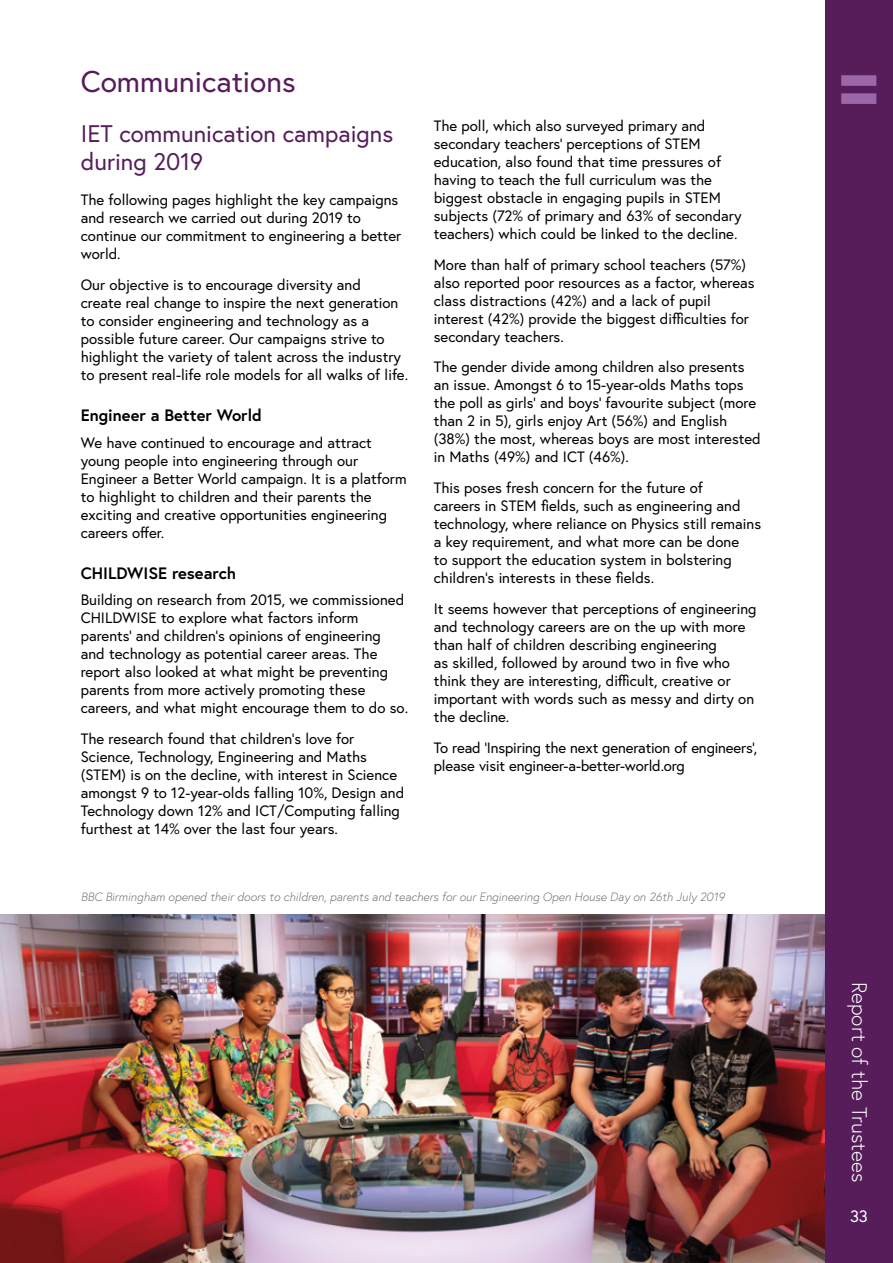
<style>
.page{position:relative;width:893px;height:1263px;background:#fff}
.page>*{position:absolute;margin:0;border:0;box-sizing:border-box;transform-origin:0 0}
.t1{font:30px "Europa";color:#561d5a}
.t2{font:24px/28.8px "Europa";color:#561d5a}
.t3{font:300 21px "Europa";color:#fff}
.t4{font:700 16.5px "Europa";color:#000}
.t5{font:16.5px "Europa";color:#fff}
.t6{font:15px/18px "Europa";color:#000}
.t7{font:italic 300 12px "Europa";color:#706f6f}
</style>
<div class="page">
<div style="left:825px;top:0;width:68px;height:1263px;background:#561d5a"></div>
<svg style="left:841px;top:75px;width:35px;height:29px"></svg>
<img style="left:0;top:915px;width:825px;height:348px">
<h1 class="t1" style="left:81px;top:62px;width:216px">Communications</h1>
<h2 class="t2" style="left:81px;top:118px;width:314px">IET communication campaigns during 2019</h2>
<p class="t6" style="left:81px;top:191px;width:322px">The following pages highlight the key campaigns and research we carried out during 2019 to continue our commitment to engineering a better world.</p>
<p class="t6" style="left:81px;top:276px;width:329px">Our objective is to encourage diversity and<br>create real change to inspire the next generation to consider engineering and technology as a possible future career. Our campaigns strive to highlight the variety of talent across the industry to present real-life role models for all walks of life.</p>
<p class="t4" style="left:81px;top:404px;width:183px">Engineer a Better World</p>
<p class="t6" style="left:81px;top:433px;width:327px">We have continued to encourage and attract young people into engineering through our Engineer a Better World campaign. It is a platform to highlight to children and their parents the exciting and creative opportunities engineering careers offer.</p>
<p class="t4" style="left:81px;top:562px;width:157px">CHILDWISE research</p>
<p class="t6" style="left:81px;top:591px;width:329px">Building on research from 2015, we commissioned CHILDWISE to explore what factors inform parents’ and children’s opinions of engineering and technology as potential career areas. The report also looked at what might be preventing parents from more actively promoting these careers, and what might encourage them to do so.</p>
<p class="t6" style="left:81px;top:729px;width:325px">The research found that children’s love for Science, Technology, Engineering and Maths (STEM) is on the decline, with interest in Science amongst 9 to 12-year-olds falling 10%, Design and Technology down 12% and ICT/Computing falling furthest at 14% over the last four years.</p>
<p class="t6" style="left:434px;top:116px;width:309px">The poll, which also surveyed primary and secondary teachers’ perceptions of STEM education, also found that time pressures of having to teach the full curriculum was the biggest obstacle in engaging pupils in STEM subjects (72% of primary and 63% of secondary teachers) which could be linked to the decline.</p>
<p class="t6" style="left:434px;top:255px;width:322px">More than half of primary school teachers (57%) also reported poor resources as a factor, whereas class distractions (42%) and a lack of pupil interest (42%) provide the biggest difficulties for secondary teachers.</p>
<p class="t6" style="left:434px;top:358px;width:329px">The gender divide among children also presents an issue. Amongst 6 to 15-year-olds Maths tops the poll as girls’ and boys’ favourite subject (more than 2 in 5), girls enjoy Art (56%) and English (38%) the most, whereas boys are most interested in Maths (49%) and ICT (46%).</p>
<p class="t6" style="left:434px;top:478px;width:329px">This poses fresh concern for the future of<br>careers in STEM fields, such as engineering and technology, where reliance on Physics still remains a key requirement, and what more can be done<br>to support the education system in bolstering children’s interests in these fields.</p>
<p class="t6" style="left:434px;top:599px;width:324px">It seems however that perceptions of engineering and technology careers are on the up with more than half of children describing engineering<br>as skilled, followed by around two in five who think they are interesting, difficult, creative or important with words such as messy and dirty on the decline.</p>
<p class="t6" style="left:434px;top:738px;width:325px">To read ‘Inspiring the next generation of engineers’, please visit engineer-a-better-world.org</p>
<p class="t7" style="left:81px;top:889px;width:645px">BBC Birmingham opened their doors to children, parents and teachers for our Engineering Open House Day on 26th July 2019</p>
<h3 class="t3" style="left:873px;top:982px;width:202px;rotate:90deg">Report of the Trustees</h3>
<p class="t5" style="left:850px;top:1205px;width:19px">33</p>
</div>
